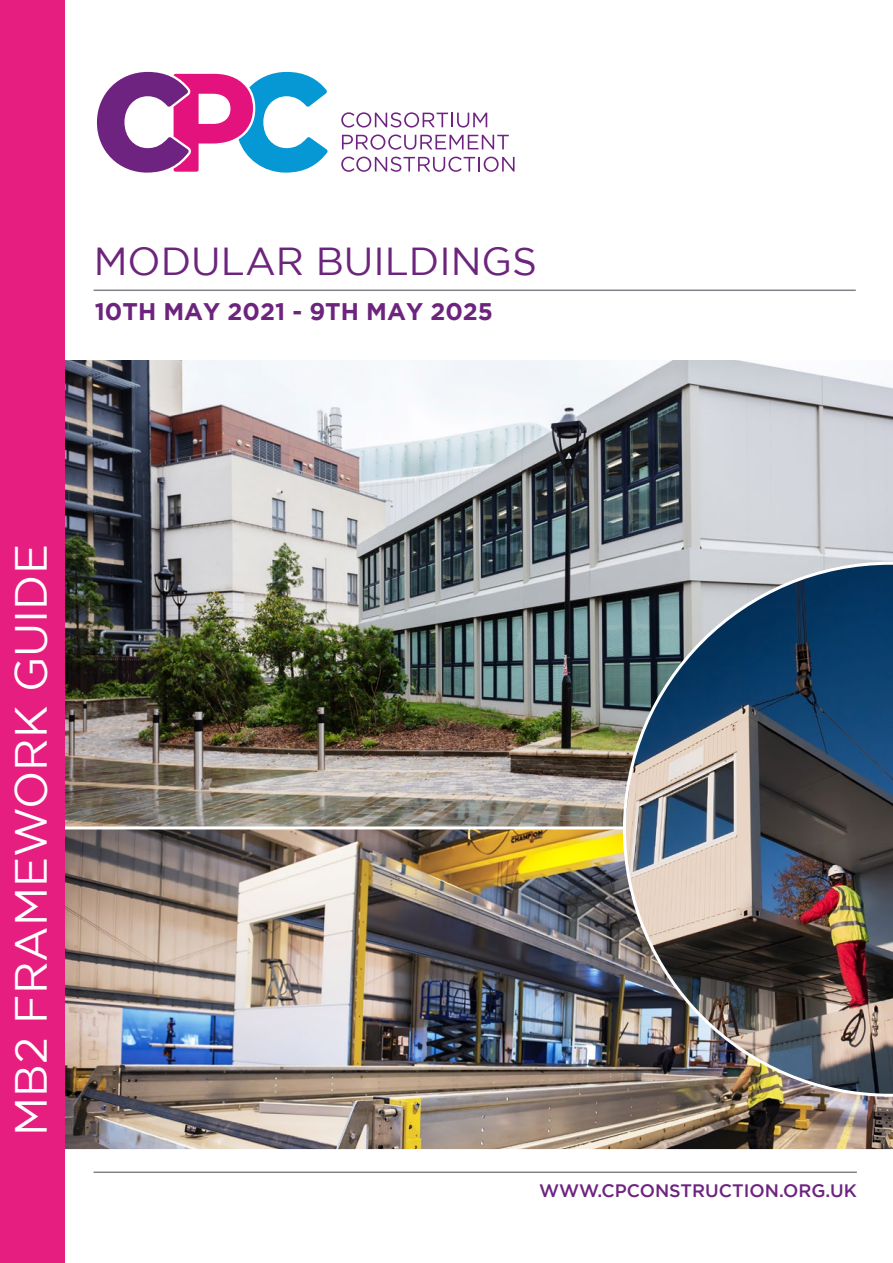
<style>
.page{position:relative;width:893px;height:1263px;background:#fff}
.page>*{position:absolute;margin:0;border:0;box-sizing:border-box;transform-origin:0 0}
.t1{font:45px "Gotham";color:#fff}
.t2{font:39px "Gotham";color:#6d247c}
.t3{font:700 24px "Gotham";color:#6d247c}
.t4{font:500 18px "Gotham";color:#6d237f}
</style>
<div class="page">
<img style="left:65px;top:360px;width:828px;height:466px">
<img style="left:65px;top:826px;width:828px;height:324px">
<hr style="left:94px;top:1171px;width:763px;height:2px;background:#818388">
<div style="left:0;top:0;width:65px;height:1263px;background:#e61e80"></div>
<hr style="left:94px;top:289px;width:762px;height:2px;background:#818388">
<img style="left:623px;top:562px;width:270px;height:535px">
<svg style="left:97px;top:72px;width:231px;height:101px"></svg>
<svg style="left:341px;top:112px;width:146px;height:16px"></svg>
<svg style="left:342px;top:134px;width:167px;height:16px"></svg>
<svg style="left:341px;top:157px;width:173px;height:15px"></svg>
<h2 class="t2" style="left:94px;top:240px;width:445px">MODULAR BUILDINGS</h2>
<h3 class="t3" style="left:95px;top:298px;width:400px">10TH MAY 2021 - 9TH MAY 2025</h3>
<h1 class="t1" style="left:6px;top:1136px;width:593px;rotate:-90deg">MB2 FRAMEWORK GUIDE</h1>
<p class="t4" style="left:539px;top:1180px;width:319px">WWW.CPCONSTRUCTION.ORG.UK</p>
</div>
